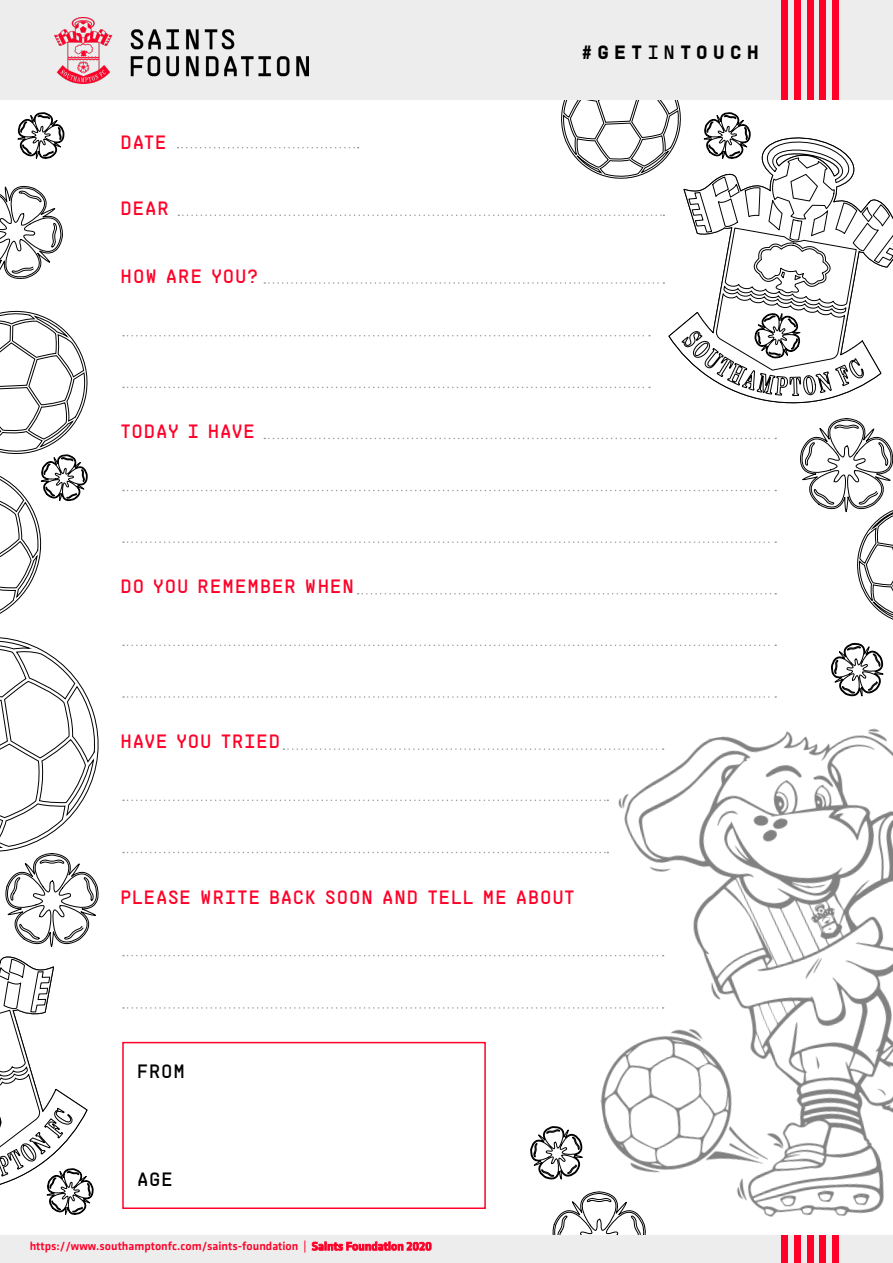
<style>
.page{position:relative;width:893px;height:1263px;background:#fff}
.page>*{position:absolute;margin:0;border:0;box-sizing:border-box;transform-origin:0 0}
.t1{font:19.35px "Saints";letter-spacing:-.02em;color:#ff0028}
.t2{font:700 19.35px "Saints";letter-spacing:.18em;color:#000}
.t3{font:19.35px "Saints";letter-spacing:-.04em;color:#ff0028}
.t4{font:19.35px "Saints";letter-spacing:-.02em;color:#000}
.t5{font:500 12px "Klavika Basic";color:#ff0028}
.s1{font-weight:400}
</style>
<div class="page">
<img style="left:550px;top:728px;width:343px;height:489px">
<svg style="left:530px;top:1125px;width:116px;height:110px"></svg>
<svg style="left:831px;top:642px;width:53px;height:55px"></svg>
<svg style="left:561px;top:100px;width:120px;height:79px"></svg>
<svg style="left:178px;top:147px;width:181px;height:1px"></svg>
<svg style="left:178px;top:214px;width:486px;height:2px"></svg>
<svg style="left:123px;top:335px;width:527px;height:1px"></svg>
<svg style="left:123px;top:490px;width:653px;height:1px"></svg>
<svg style="left:123px;top:387px;width:527px;height:1px"></svg>
<svg style="left:123px;top:541px;width:653px;height:2px"></svg>
<svg style="left:123px;top:644px;width:653px;height:2px"></svg>
<svg style="left:123px;top:799px;width:485px;height:2px"></svg>
<svg style="left:123px;top:852px;width:485px;height:1px"></svg>
<svg style="left:123px;top:1007px;width:541px;height:2px"></svg>
<svg style="left:123px;top:955px;width:541px;height:1px"></svg>
<svg style="left:123px;top:696px;width:653px;height:2px"></svg>
<svg style="left:264px;top:282px;width:400px;height:2px"></svg>
<svg style="left:264px;top:438px;width:512px;height:1px"></svg>
<svg style="left:358px;top:593px;width:418px;height:1px"></svg>
<svg style="left:283px;top:748px;width:381px;height:2px"></svg>
<div style="left:122px;top:1042px;width:364px;height:167px;border:2px solid #ff0028"></div>
<div style="left:0;top:0;width:893px;height:100px;background:#ededed"></div>
<div style="left:0;top:1235px;width:893px;height:28px;background:#ededed"></div>
<img style="left:54px;top:18px;width:254px;height:66px">
<div style="left:781px;top:0;width:7px;height:100px;background:#ff0028"></div>
<div style="left:794px;top:0;width:6px;height:100px;background:#ff0028"></div>
<div style="left:807px;top:0;width:6px;height:100px;background:#ff0028"></div>
<div style="left:820px;top:0;width:6px;height:100px;background:#ff0028"></div>
<div style="left:832px;top:0;width:7px;height:100px;background:#ff0028"></div>
<div style="left:781px;top:1235px;width:7px;height:28px;background:#ff0028"></div>
<div style="left:794px;top:1235px;width:6px;height:28px;background:#ff0028"></div>
<div style="left:807px;top:1235px;width:6px;height:28px;background:#ff0028"></div>
<div style="left:820px;top:1235px;width:6px;height:28px;background:#ff0028"></div>
<div style="left:832px;top:1235px;width:7px;height:28px;background:#ff0028"></div>
<svg style="left:668px;top:135px;width:225px;height:269px"></svg>
<svg style="left:703px;top:112px;width:48px;height:48px"></svg>
<svg style="left:17px;top:112px;width:47px;height:47px"></svg>
<svg style="left:0;top:185px;width:63px;height:94px"></svg>
<svg style="left:800px;top:418px;width:93px;height:202px"></svg>
<svg style="left:0;top:637px;width:99px;height:578px"></svg>
<svg style="left:0;top:310px;width:88px;height:304px"></svg>
<p class="t1" style="left:120px;top:129px;width:49px">DATE</p>
<p class="t1" style="left:120px;top:195px;width:51px">DEAR</p>
<p class="t1" style="left:120px;top:263px;width:141px">HOW ARE YOU?</p>
<p class="t3" style="left:120px;top:417px;width:137px">TODAY I HAVE</p>
<p class="t2" style="left:581px;top:38px;width:180px"><span class="s1">#</span>GET<span class="s1">IN</span>TOUCH</p>
<p class="t1" style="left:120px;top:573px;width:236px">DO YOU REMEMBER WHEN</p>
<p class="t1" style="left:120px;top:728px;width:162px">HAVE YOU TRIED</p>
<p class="t1" style="left:120px;top:883px;width:457px">PLEASE WRITE BACK SOON AND TELL ME ABOUT</p>
<p class="t4" style="left:136px;top:1058px;width:51px">FROM</p>
<p class="t4" style="left:136px;top:1166px;width:39px">AGE</p>
<p class="t5" style="left:30px;top:1238px;width:404px">https://www.southamptonfc.com/saints-foundation | Saints Foundation 2020</p>
</div>
